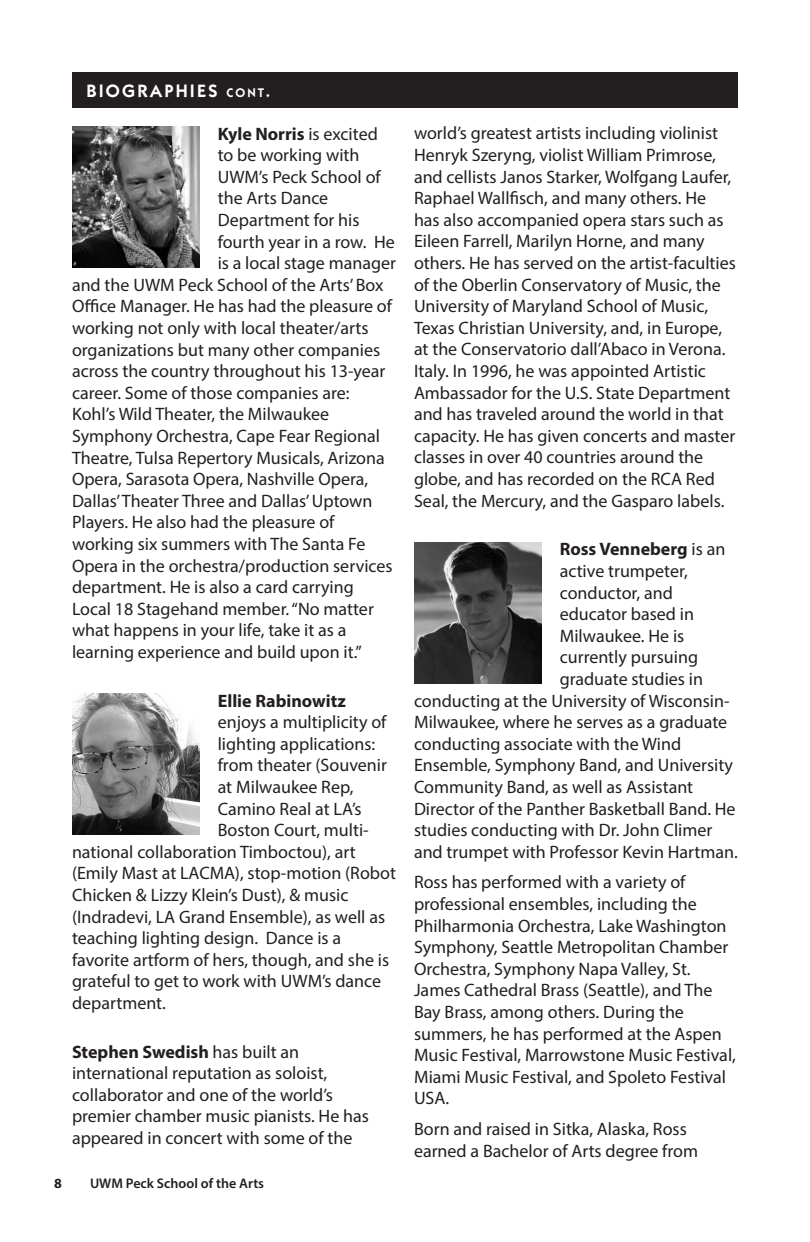
<style>
.page{position:relative;width:810px;height:1242px;background:#fff}
.page>*{position:absolute;margin:0;border:0;box-sizing:border-box;transform-origin:0 0}
.t1{font:18px/21.6px "Myriad Pro";color:#231f20}
.t2{font:700 18px "Myriad Pro";color:#231f20}
.t3{font:600 18px "Itc Kabel";letter-spacing:.125em;color:#fff}
.t4{font:600 14px "Myriad Pro";color:#231f20}
.t5{font:700 14px "Myriad Pro";color:#231f20}
.s1{font-size:12.6px}
.s2{font-style:inherit}
.s3{font-weight:400}
.s4{font-weight:700}
</style>
<div class="page">
<div style="left:72px;top:72px;width:666px;height:36px;background:#231f20"></div>
<img style="left:72px;top:127px;width:128px;height:141px">
<img style="left:72px;top:694px;width:128px;height:141px">
<img style="left:414px;top:543px;width:128px;height:140px">
<p class="t3" style="left:86px;top:80px;width:186px">BIOGRAPHIES <span class="s1">CONT</span><span class="s2">.</span></p>
<p class="t2" style="left:218px;top:122px;width:162px">Kyle Norris <span class="s3">is excited</span></p>
<p class="t1" style="left:218px;top:144px;width:143px">to be working with</p>
<p class="t1" style="left:218px;top:166px;width:165px">UWM’s Peck School of</p>
<p class="t1" style="left:218px;top:187px;width:112px">the Arts Dance</p>
<p class="t1" style="left:218px;top:209px;width:143px">Department for his</p>
<p class="t1" style="left:218px;top:230px;width:179px">fourth year in a row. He</p>
<p class="t1" style="left:218px;top:252px;width:180px">is a local stage manager</p>
<p class="t1" style="left:72px;top:274px;width:313px">and the UWM Peck School of the Arts’ Box</p>
<p class="t1" style="left:72px;top:295px;width:322px">Office Manager. He has had the pleasure of</p>
<p class="t1" style="left:72px;top:317px;width:298px">working not only with local theater/arts</p>
<p class="t1" style="left:72px;top:338px;width:310px">organizations but many other companies</p>
<p class="t1" style="left:72px;top:360px;width:315px">across the country throughout his 13-year</p>
<p class="t1" style="left:72px;top:382px;width:279px">career. Some of those companies are:</p>
<p class="t1" style="left:72px;top:403px;width:259px">Kohl’s Wild Theater, the Milwaukee</p>
<p class="t1" style="left:72px;top:425px;width:310px">Symphony Orchestra, Cape Fear Regional</p>
<p class="t1" style="left:72px;top:446px;width:314px">Theatre, Tulsa Repertory Musicals, Arizona</p>
<p class="t1" style="left:72px;top:468px;width:298px">Opera, Sarasota Opera, Nashville Opera,</p>
<p class="t1" style="left:72px;top:490px;width:302px">Dallas’ Theater Three and Dallas’ Uptown</p>
<p class="t1" style="left:72px;top:511px;width:264px">Players. He also had the pleasure of</p>
<p class="t1" style="left:72px;top:533px;width:295px">working six summers with The Santa Fe</p>
<p class="t1" style="left:72px;top:554px;width:322px">Opera in the orchestra/production services</p>
<p class="t1" style="left:72px;top:576px;width:283px">department. He is also a card carrying</p>
<p class="t1" style="left:72px;top:598px;width:303px">Local 18 Stagehand member. “No matter</p>
<p class="t1" style="left:72px;top:619px;width:276px">what happens in your life, take it as a</p>
<p class="t1" style="left:72px;top:641px;width:291px">learning experience and build upon it.”</p>
<p class="t2" style="left:218px;top:689px;width:130px">Ellie Rabinowitz</p>
<p class="t1" style="left:218px;top:711px;width:170px">enjoys a multiplicity of</p>
<p class="t1" style="left:218px;top:733px;width:159px">lighting applications:</p>
<p class="t1" style="left:218px;top:754px;width:171px">from theater (Souvenir</p>
<p class="t1" style="left:218px;top:776px;width:137px">at Milwaukee Rep,</p>
<p class="t1" style="left:218px;top:797px;width:145px">Camino Real at LA’s</p>
<p class="t1" style="left:218px;top:819px;width:153px">Boston Court, multi-</p>
<p class="t1" style="left:72px;top:841px;width:285px">national collaboration Timboctou), art</p>
<p class="t1" style="left:72px;top:862px;width:325px">(Emily Mast at LACMA), stop-motion (Robot</p>
<p class="t1" style="left:72px;top:884px;width:278px">Chicken &amp; Lizzy Klein’s Dust), &amp; music</p>
<p class="t1" style="left:72px;top:905px;width:315px">(Indradevi, LA Grand Ensemble), as well as</p>
<p class="t1" style="left:72px;top:927px;width:271px">teaching lighting design. Dance is a</p>
<p class="t1" style="left:72px;top:949px;width:319px">favorite artform of hers, though, and she is</p>
<p class="t1" style="left:72px;top:970px;width:311px">grateful to get to work with UWM’s dance</p>
<p class="t1" style="left:72px;top:992px;width:95px">department.</p>
<p class="t1" style="left:72px;top:1040px;width:299px"><span class="s4">Stephen Swedish</span> has built an international reputation as soloist, collaborator and one of the world’s premier chamber music pianists. He has appeared in concert with some of the</p>
<p class="t5" style="left:54px;top:1174px;width:9px">8</p>
<p class="t4" style="left:90px;top:1174px;width:176px">UWM Peck School of the Arts</p>
<p class="t1" style="left:414px;top:122px;width:323px">world’s greatest artists including violinist Henryk Szeryng, violist William Primrose, and cellists Janos Starker, Wolfgang Laufer, Raphael Wallfisch, and many others. He has also accompanied opera stars such as Eileen Farrell, Marilyn Horne, and many others. He has served on the artist-faculties of the Oberlin Conservatory of Music, the University of Maryland School of Music, Texas Christian University, and, in Europe, at the Conservatorio dall’Abaco in Verona.<br>Italy. In 1996, he was appointed Artistic Ambassador for the U.S. State Department and has traveled around the world in that capacity. He has given concerts and master classes in over 40 countries around the globe, and has recorded on the RCA Red Seal, the Mercury, and the Gasparo labels.</p>
<p class="t2" style="left:560px;top:537px;width:167px">Ross Venneberg <span class="s3">is an</span></p>
<p class="t1" style="left:560px;top:560px;width:130px">active trumpeter,</p>
<p class="t1" style="left:560px;top:581px;width:115px">conductor, and</p>
<p class="t1" style="left:560px;top:603px;width:136px">educator based in</p>
<p class="t1" style="left:560px;top:625px;width:126px">Milwaukee. He is</p>
<p class="t1" style="left:560px;top:646px;width:140px">currently pursuing</p>
<p class="t1" style="left:560px;top:668px;width:145px">graduate studies in</p>
<p class="t1" style="left:414px;top:689px;width:317px">conducting at the University of Wisconsin-</p>
<p class="t1" style="left:414px;top:711px;width:315px">Milwaukee, where he serves as a graduate</p>
<p class="t1" style="left:414px;top:733px;width:269px">conducting associate with the Wind</p>
<p class="t1" style="left:414px;top:754px;width:320px">Ensemble, Symphony Band, and University</p>
<p class="t1" style="left:414px;top:776px;width:281px">Community Band, as well as Assistant</p>
<p class="t1" style="left:414px;top:797px;width:323px">Director of the Panther Basketball Band. He</p>
<p class="t1" style="left:414px;top:819px;width:300px">studies conducting with Dr. John Climer</p>
<p class="t1" style="left:414px;top:841px;width:325px">and trumpet with Professor Kevin Hartman.</p>
<p class="t1" style="left:414px;top:871px;width:323px">Ross has performed with a variety of professional ensembles, including the Philharmonia Orchestra, Lake Washington Symphony, Seattle Metropolitan Chamber Orchestra, Symphony Napa Valley, St.<br>James Cathedral Brass (Seattle), and The Bay Brass, among others. During the summers, he has performed at the Aspen Music Festival, Marrowstone Music Festival, Miami Music Festival, and Spoleto Festival USA.</p>
<p class="t1" style="left:414px;top:1118px;width:286px">Born and raised in Sitka, Alaska, Ross earned a Bachelor of Arts degree from</p>
</div>
